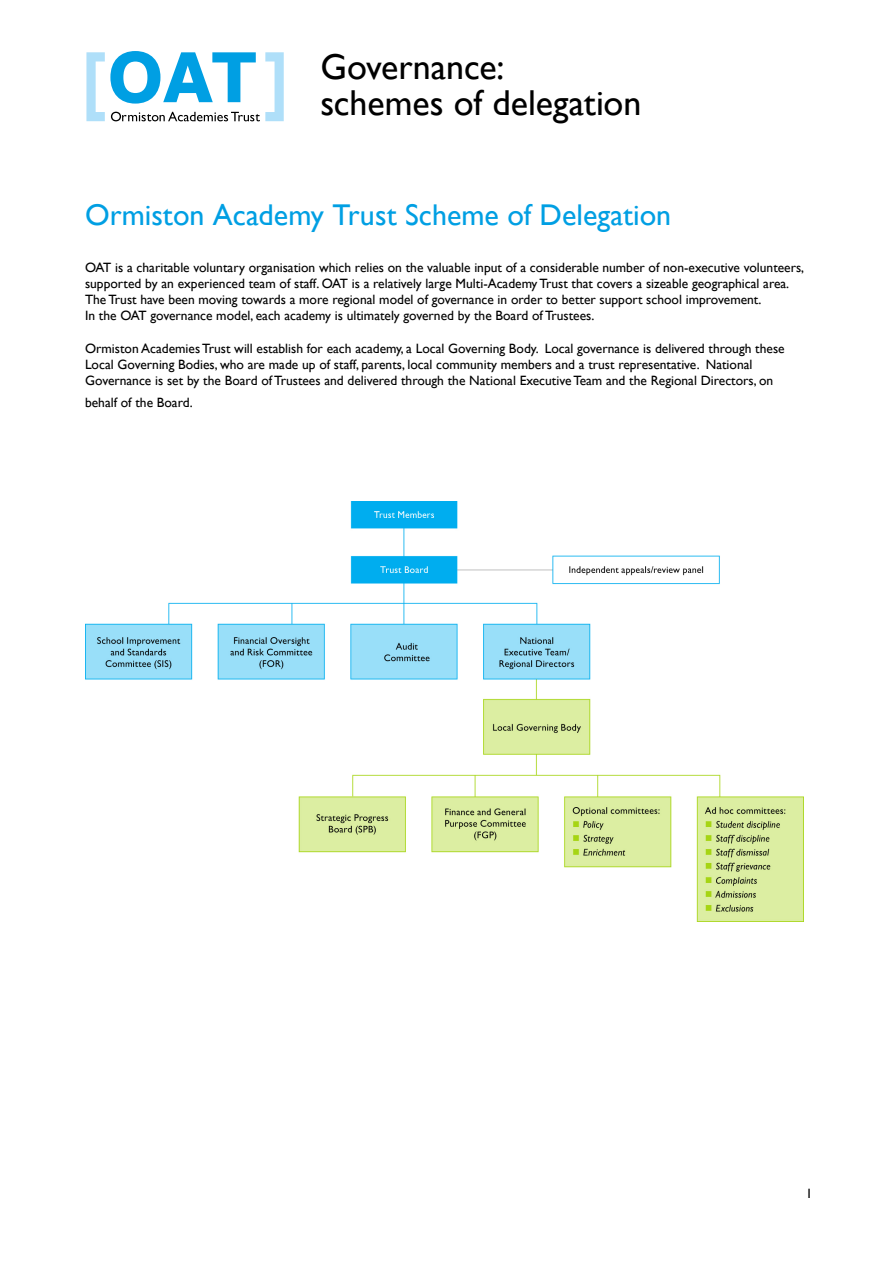
<style>
.page{position:relative;width:893px;height:1263px;background:#fff}
.page>*{position:absolute;margin:0;border:0;box-sizing:border-box;transform-origin:0 0}
.t1{font:36px/36px "Gill Sans";color:#000}
.t2{font:30px "Gill Sans";color:#009fe3}
.t3{font:13.5px/16.2px "Gill Sans";color:#000}
</style>
<div class="page">
<svg style="left:86px;top:51px;width:198px;height:70px"></svg>
<img style="left:85px;top:502px;width:719px;height:419px">
<h1 class="t1" style="left:320px;top:48px;width:322px">Governance:<br>schemes of delegation</h1>
<h2 class="t2" style="left:85px;top:197px;width:588px">Ormiston Academy Trust Scheme of Delegation</h2>
<p class="t3" style="left:85px;top:259px;width:721px">OAT is a charitable voluntary organisation which relies on the valuable input of a considerable number of non-executive volunteers, supported by an experienced team of staff. OAT is a relatively large Multi-Academy Trust that covers a sizeable geographical area.<br>The Trust have been moving towards a more regional model of governance in order to better support school improvement.<br>In the OAT governance model, each academy is ultimately governed by the Board of Trustees.</p>
<p class="t3" style="left:85px;top:340px;width:701px">Ormiston Academies Trust will establish for each academy, a Local Governing Body. Local governance is delivered through these<br>Local Governing Bodies, who are made up of staff, parents, local community members and a trust representative. National<br>Governance is set by the Board of Trustees and delivered through the National Executive Team and the Regional Directors, on</p>
<p class="t3" style="left:85px;top:394px;width:109px">behalf of the Board.</p>
<p class="t3" style="left:806px;top:1185px;width:8px">1</p>
</div>
